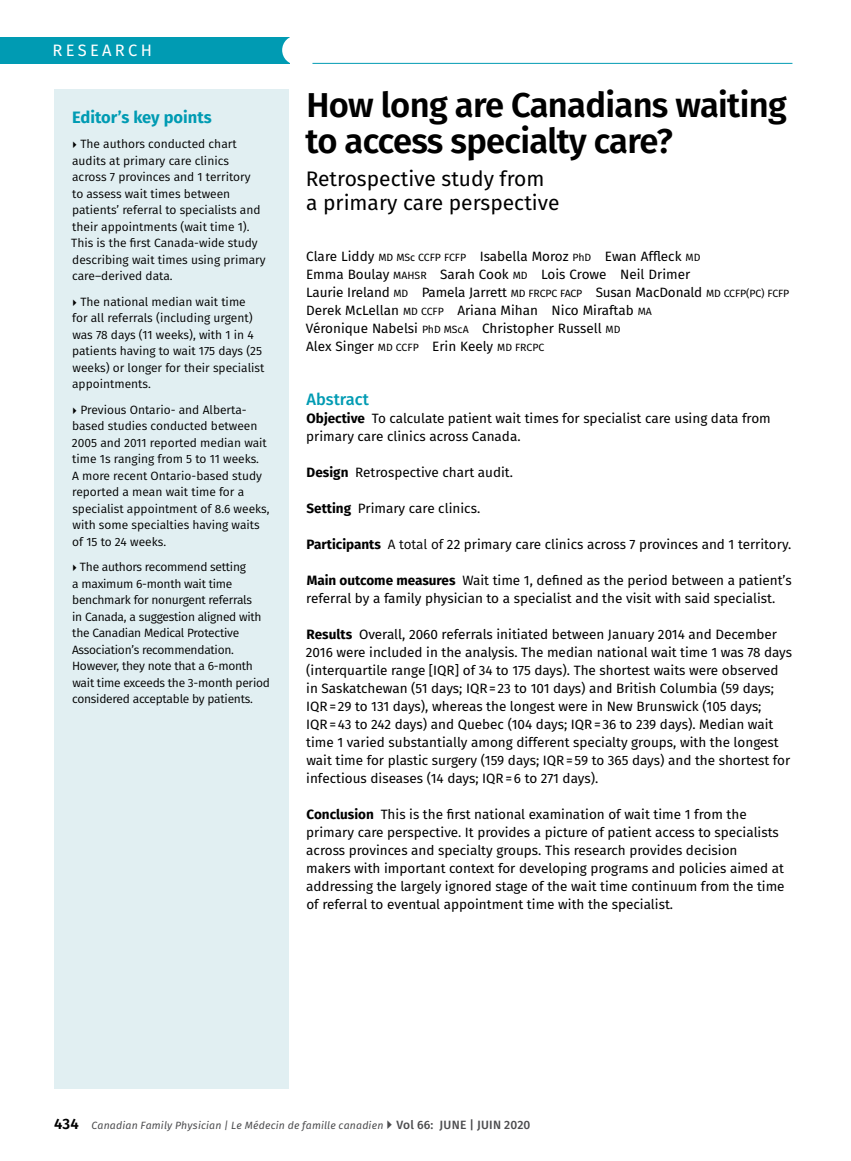
<style>
.page{position:relative;width:851px;height:1161px;background:#fff}
.page>*{position:absolute;margin:0;border:0;box-sizing:border-box;transform-origin:0 0}
.t1{font:600 34.5px/36px "Fira Sans";letter-spacing:-.02em;color:#000}
.t2{font:21px/24px "Fira Sans";color:#000}
.t3{font:700 16.5px "Fira Sans";color:#009bb3}
.t4{font:16.5px "Fira Sans";letter-spacing:.2em;color:#fff}
.t5{font:500 16.5px "Fira Sans";color:#009bb3}
.t6{font:13.5px/18px "Fira Sans";color:#000}
.t7{font:12px/16.5px "Fira Sans";color:#000}
.t8{font:12px/16.5px "Fira Sans";letter-spacing:-.02em;color:#000}
.t9{font:italic 10.5px "Fira Sans";letter-spacing:.015em;color:#4d4d4f}
.s1{font-size:10.5px}
.s2{font-weight:700}
.s3{font-style:inherit}
.s4{font-weight:600;font-style:normal;font-size:15px;color:#000}
.s5{font-weight:500;font-style:normal;font-size:12px}
</style>
<div class="page">
<hr style="left:312px;top:63px;width:480px;height:1px;background:#009bb3">
<div style="left:0;top:37px;width:290px;height:27px;background:#009bb3"></div>
<div style="left:282px;top:36px;width:29px;height:29px;background:#fff;border-radius:50%"></div>
<div style="left:54px;top:89px;width:234px;height:1000px;background:#e1eff2"></div>
<p class="t4" style="left:52px;top:38px;width:101px">RESEARCH</p>
<p class="t3" style="left:72px;top:103px;width:141px">Editor’s key points</p>
<p class="t7" style="left:71px;top:135px;width:196px;text-indent:9px">The authors conducted chart audits at primary care clinics<br>across 7 provinces and 1 territory<br>to assess wait times between patients’ referral to specialists and their appointments (wait time 1).<br>This is the first Canada-wide study describing wait times using primary care–derived data.</p>
<p class="t7" style="left:72px;top:293px;width:194px;text-indent:8px">The national median wait time<br>for all referrals (including urgent) was 78 days (11 weeks), with 1 in 4 patients having to wait 175 days (25 weeks) or longer for their specialist appointments.</p>
<p class="t7" style="left:72px;top:401px;width:199px;text-indent:8px">Previous Ontario- and Alberta&shy;based studies conducted between<br>2005 and 2011 reported median wait time 1s ranging from 5 to 11 weeks.<br>A more recent Ontario-based study reported a mean wait time for a specialist appointment of 8.6 weeks, with some specialties having waits of 15 to 24 weeks.</p>
<p class="t8" style="left:72px;top:558px;width:199px;text-indent:8px">The authors recommend setting<br>a maximum 6-month wait time benchmark for nonurgent referrals<br>in Canada, a suggestion aligned with the Canadian Medical Protective Association’s recommendation.<br>However, they note that a 6-month wait time exceeds the 3-month period considered acceptable by patients.</p>
<h1 class="t1" style="left:305px;top:85px;width:482px">How long are Canadians waiting to access specialty care?</h1>
<h2 class="t2" style="left:306px;top:166px;width:255px">Retrospective study from a primary care perspective</h2>
<p class="t6" style="left:306px;top:247px;width:485px">Clare Liddy <span class="s1">MD MSc CCFP FCFP</span> Isabella Moroz <span class="s1">PhD</span> Ewan Affleck <span class="s1">MD<br></span>Emma Boulay <span class="s1">MAHSR</span> Sarah Cook <span class="s1">MD</span> Lois Crowe Neil Drimer<br>Laurie Ireland <span class="s1">MD</span> Pamela Jarrett <span class="s1">MD FRCPC FACP</span> Susan MacDonald <span class="s1">MD CCFP(PC) FCFP </span>Derek McLellan <span class="s1">MD CCFP</span> Ariana Mihan Nico Miraftab <span class="s1">MA<br></span>Véronique Nabelsi <span class="s1">PhD MScA</span> Christopher Russell <span class="s1">MD<br></span>Alex Singer <span class="s1">MD CCFP</span> Erin Keely <span class="s1">MD FRCPC</span></p>
<p class="t5" style="left:306px;top:386px;width:64px">Abstract</p>
<p class="t6" style="left:306px;top:409px;width:466px"><span class="s2">Objective</span> To calculate patient wait times for specialist care using data from primary care clinics across Canada.</p>
<p class="t6" style="left:306px;top:463px;width:208px"><span class="s2">Design</span> Retrospective chart audit.</p>
<p class="t6" style="left:306px;top:499px;width:175px"><span class="s2">Setting</span> Primary care clinics.</p>
<p class="t6" style="left:306px;top:535px;width:486px"><span class="s2">Participants</span> <span class="s3">A total of</span> 22 primary care clinics across 7 provinces and 1 territory.</p>
<p class="t6" style="left:306px;top:571px;width:487px"><span class="s2">Main outcome measures</span> Wait time 1, defined as the period between a patient’s referral by a family physician to a specialist and the visit with said specialist.</p>
<p class="t6" style="left:306px;top:625px;width:487px"><span class="s2">Results</span> Overall, 2060 referrals initiated between January 2014 and December 2016 were included in the analysis. The median national wait time 1 was 78 days (interquartile range [IQR] of 34 to 175 days). The shortest waits were observed in Saskatchewan (51 days; IQR=23 to 101 days) and British Columbia (59 days; IQR=29 to 131 days), whereas the longest were in New Brunswick (105 days; IQR=43 to 242 days) and Quebec (104 days; IQR=36 to 239 days). Median wait time 1 varied substantially among different specialty groups, with the longest wait time for plastic surgery (159 days; IQR=59 to 365 days) and the shortest for infectious diseases (14 days; IQR=6 to 271 days).</p>
<p class="t6" style="left:306px;top:805px;width:480px"><span class="s2">Conclusion</span> This is the first national examination of wait time 1 from the primary care perspective. It provides a picture of patient access to specialists across provinces and specialty groups. This research provides decision makers with important context for developing programs and policies aimed at addressing the largely ignored stage of the wait time continuum from the time of referral to eventual appointment time with the specialist.</p>
<p class="t9" style="left:54px;top:1117px;width:478px"><span class="s4">434</span> Canadian Family Physician | Le Médecin de famille canadien <span class="s5">Vol 66: JUNE | JUIN 2020</span></p>
</div>
